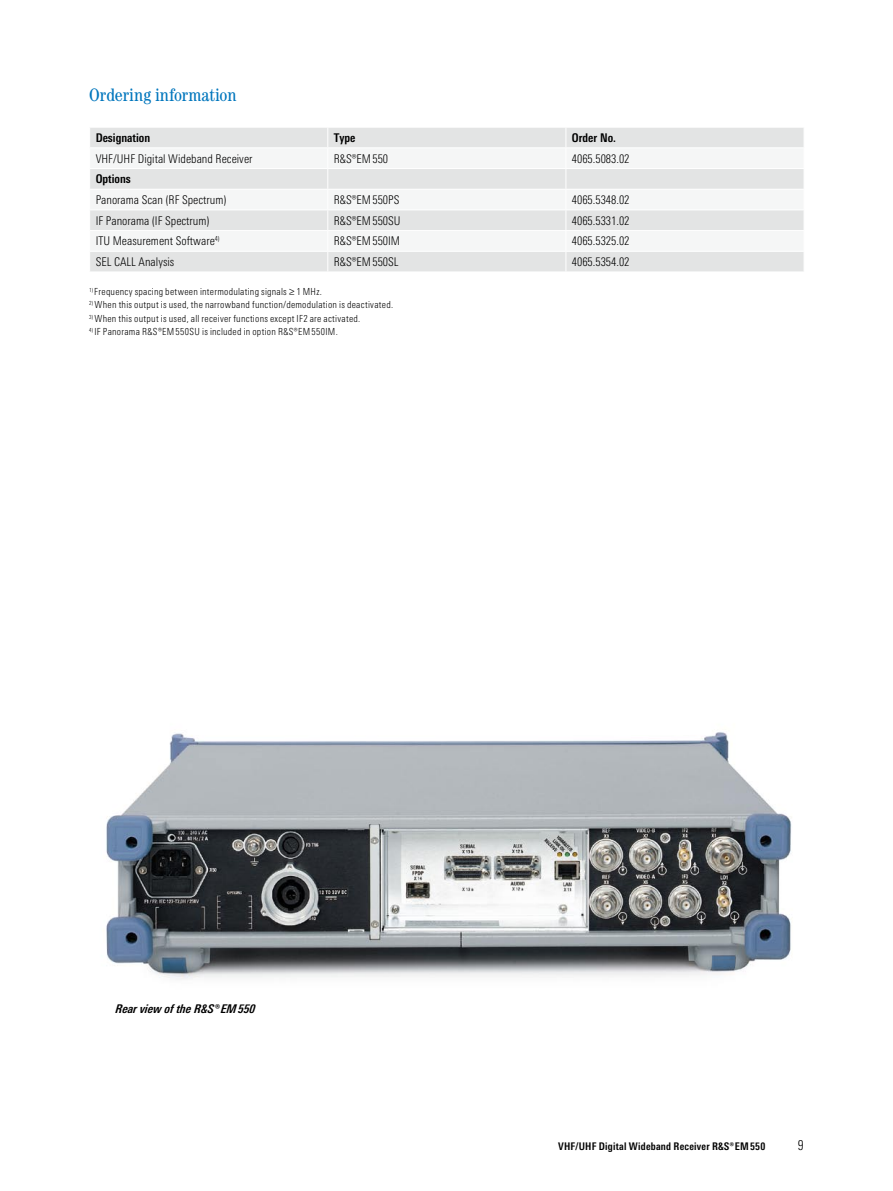
<style>
.page{position:relative;width:893px;height:1191px;background:#fff}
.page>*{position:absolute;margin:0;border:0;box-sizing:border-box;transform-origin:0 0}
.t1{font:condensed 18px "Century";color:#0076bd}
.t2{font:300 12px "RS Univers Cond";color:#000}
.t3{font:700 12px "RS Univers Cond";color:#000}
.t4{font:italic 700 12px "RS Univers Cond";color:#000}
.t5{font:700 10.5px "RS Univers Cond";letter-spacing:.02em;color:#000}
.t6{font:300 9.75px "RS Univers Cond";letter-spacing:.025em;color:#000}
</style>
<div class="page">
<div style="left:90px;top:128px;width:714px;height:143px;background:#e3e4e4"></div>
<svg style="left:90px;top:148px;width:714px;height:103px;fill:#f5f6f6"></svg>
<hr style="left:89px;top:147px;width:239px;height:1px;background:#fff">
<hr style="left:328px;top:147px;width:238px;height:1px;background:#fff">
<hr style="left:566px;top:147px;width:238px;height:1px;background:#fff">
<hr style="left:89px;top:168px;width:239px;height:1px;background:#fff">
<hr style="left:328px;top:168px;width:238px;height:1px;background:#fff">
<hr style="left:566px;top:168px;width:238px;height:1px;background:#fff">
<hr style="left:89px;top:189px;width:239px;height:1px;background:#fff">
<hr style="left:328px;top:189px;width:238px;height:1px;background:#fff">
<hr style="left:566px;top:189px;width:238px;height:1px;background:#fff">
<hr style="left:89px;top:209px;width:239px;height:1px;background:#fff">
<hr style="left:328px;top:209px;width:238px;height:1px;background:#fff">
<hr style="left:566px;top:209px;width:238px;height:1px;background:#fff">
<hr style="left:89px;top:230px;width:239px;height:1px;background:#fff">
<hr style="left:328px;top:230px;width:238px;height:1px;background:#fff">
<hr style="left:566px;top:230px;width:238px;height:1px;background:#fff">
<hr style="left:89px;top:251px;width:239px;height:1px;background:#fff">
<hr style="left:328px;top:251px;width:238px;height:1px;background:#fff">
<svg style="left:327px;top:128px;width:1px;height:143px"></svg>
<hr style="left:566px;top:251px;width:238px;height:1px;background:#fff">
<svg style="left:566px;top:128px;width:1px;height:143px"></svg>
<img style="left:106px;top:732px;width:686px;height:247px">
<h1 class="t1" style="left:89px;top:84px;width:149px">Ordering information</h1>
<p class="t3" style="left:96px;top:130px;width:56px">Designation</p>
<p class="t3" style="left:334px;top:130px;width:23px">Type</p>
<p class="t3" style="left:572px;top:130px;width:46px">Order No.</p>
<p class="t2" style="left:96px;top:151px;width:158px">VHF/UHF Digital Wideband Receiver</p>
<p class="t2" style="left:334px;top:151px;width:56px">R&amp;S®EM550</p>
<p class="t2" style="left:572px;top:151px;width:59px">4065.5083.02</p>
<p class="t3" style="left:96px;top:172px;width:37px">Options</p>
<p class="t2" style="left:96px;top:193px;width:132px">Panorama Scan (RF Spectrum)</p>
<p class="t2" style="left:334px;top:193px;width:67px">R&amp;S®EM550PS</p>
<p class="t2" style="left:572px;top:193px;width:59px">4065.5348.02</p>
<p class="t2" style="left:96px;top:213px;width:115px">IF Panorama (IF Spectrum)</p>
<p class="t2" style="left:334px;top:213px;width:68px">R&amp;S®EM550SU</p>
<p class="t2" style="left:572px;top:213px;width:59px">4065.5331.02</p>
<p class="t2" style="left:96px;top:234px;width:125px">ITU Measurement Software<sup>4)</sup></p>
<p class="t2" style="left:334px;top:234px;width:68px">R&amp;S®EM550IM</p>
<p class="t2" style="left:572px;top:234px;width:59px">4065.5325.02</p>
<p class="t2" style="left:96px;top:255px;width:80px">SEL CALL Analysis</p>
<p class="t2" style="left:334px;top:255px;width:66px">R&amp;S®EM550SL</p>
<p class="t2" style="left:572px;top:255px;width:59px">4065.5354.02</p>
<p class="t6" style="left:89px;top:286px;width:234px"><sup>1)</sup> Frequency spacing between intermodulating signals ≥ 1 MHz.</p>
<p class="t6" style="left:89px;top:299px;width:305px"><sup>2)</sup> When this output is used, the narrowband function/demodulation is deactivated.</p>
<p class="t6" style="left:89px;top:313px;width:273px"><sup>3)</sup> When this output is used, all receiver functions except IF2 are activated.</p>
<p class="t6" style="left:89px;top:326px;width:250px"><sup>4)</sup> IF Panorama R&amp;S®EM550SU is included in option R&amp;S®EM550IM.</p>
<p class="t4" style="left:116px;top:1001px;width:141px">Rear view of the ¸EM550</p>
<p class="t5" style="left:558px;top:1139px;width:209px">VHF/UHF Digital Wideband Receiver ¸EM550</p>
</div>
